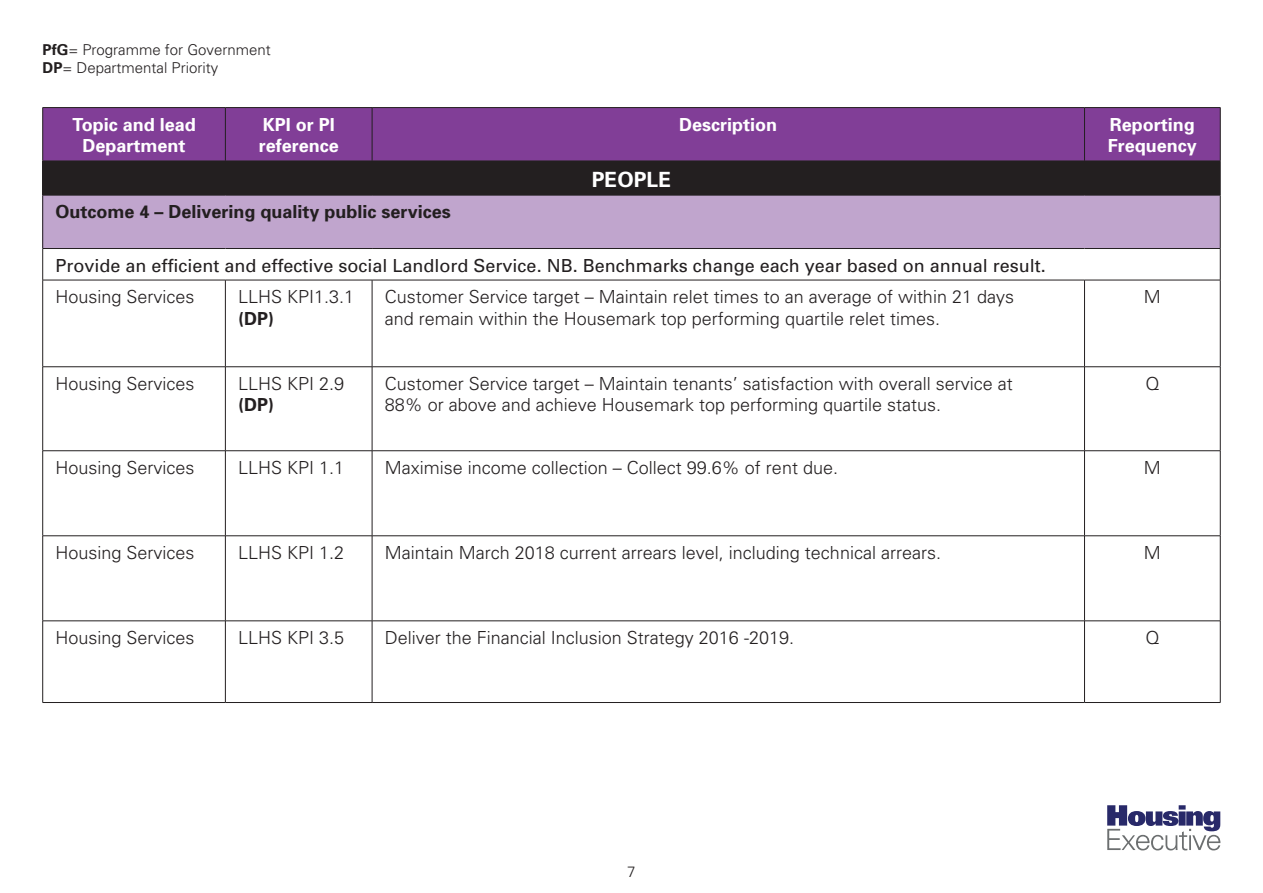
<style>
.page{position:relative;width:1263px;height:893px;background:#fff}
.page>*{position:absolute;margin:0;border:0;box-sizing:border-box;transform-origin:0 0}
.t1{font:700 21px "Univers";color:#fff}
.t2{font:300 18px "Univers";color:#231f20}
.t3{font:18px "Univers";color:#231f20}
.t4{font:700 18px/21.6px "Univers";color:#fff;text-align:center}
.t5{font:700 18px "Univers";color:#231f20}
.t6{font:300 15px "Univers";color:#231f20}
.s1{font-weight:700}
</style>
<div class="page">
<svg style="left:1107px;top:805px;width:113px;height:45px"></svg>
<div style="left:43px;top:108px;width:1177px;height:53px;background:#813e97"></div>
<div style="left:43px;top:161px;width:1177px;height:34px;background:#231f20"></div>
<div style="left:43px;top:195px;width:1177px;height:53px;background:#c0a5cd"></div>
<svg style="left:43px;top:281px;width:1177px;height:421px"></svg>
<hr style="left:43px;top:107px;width:182px;height:1px;background:#231f20">
<hr style="left:42px;top:108px;width:1px;height:53px;background:#231f20">
<hr style="left:225px;top:107px;width:147px;height:1px;background:#231f20">
<hr style="left:225px;top:108px;width:1px;height:53px;background:#231f20">
<hr style="left:372px;top:107px;width:712px;height:1px;background:#231f20">
<hr style="left:372px;top:108px;width:1px;height:53px;background:#231f20">
<hr style="left:1084px;top:107px;width:136px;height:1px;background:#231f20">
<hr style="left:1084px;top:108px;width:1px;height:53px;background:#231f20">
<hr style="left:1220px;top:108px;width:1px;height:53px;background:#231f20">
<hr style="left:42px;top:161px;width:1px;height:34px;background:#231f20">
<hr style="left:1220px;top:161px;width:1px;height:34px;background:#231f20">
<hr style="left:43px;top:195px;width:182px;height:1px;background:#231f20">
<hr style="left:42px;top:195px;width:1px;height:53px;background:#231f20">
<hr style="left:225px;top:195px;width:147px;height:1px;background:#231f20">
<hr style="left:372px;top:195px;width:712px;height:1px;background:#231f20">
<hr style="left:1084px;top:195px;width:136px;height:1px;background:#231f20">
<hr style="left:1220px;top:195px;width:1px;height:53px;background:#231f20">
<hr style="left:43px;top:248px;width:182px;height:1px;background:#231f20">
<hr style="left:42px;top:249px;width:1px;height:31px;background:#231f20">
<hr style="left:225px;top:248px;width:147px;height:1px;background:#231f20">
<hr style="left:372px;top:248px;width:712px;height:1px;background:#231f20">
<hr style="left:1084px;top:248px;width:136px;height:1px;background:#231f20">
<hr style="left:1220px;top:249px;width:1px;height:31px;background:#231f20">
<hr style="left:43px;top:280px;width:182px;height:1px;background:#231f20">
<hr style="left:42px;top:280px;width:1px;height:87px;background:#231f20">
<hr style="left:225px;top:280px;width:147px;height:1px;background:#231f20">
<hr style="left:225px;top:280px;width:1px;height:87px;background:#231f20">
<hr style="left:372px;top:280px;width:712px;height:1px;background:#231f20">
<hr style="left:372px;top:280px;width:1px;height:87px;background:#231f20">
<hr style="left:1084px;top:280px;width:136px;height:1px;background:#231f20">
<hr style="left:1084px;top:280px;width:1px;height:87px;background:#231f20">
<hr style="left:1220px;top:280px;width:1px;height:87px;background:#231f20">
<hr style="left:43px;top:366px;width:182px;height:1px;background:#231f20">
<hr style="left:42px;top:367px;width:1px;height:84px;background:#231f20">
<hr style="left:225px;top:366px;width:147px;height:1px;background:#231f20">
<hr style="left:225px;top:367px;width:1px;height:84px;background:#231f20">
<hr style="left:372px;top:366px;width:712px;height:1px;background:#231f20">
<hr style="left:372px;top:367px;width:1px;height:84px;background:#231f20">
<hr style="left:1084px;top:366px;width:136px;height:1px;background:#231f20">
<hr style="left:1084px;top:367px;width:1px;height:84px;background:#231f20">
<hr style="left:1220px;top:367px;width:1px;height:84px;background:#231f20">
<hr style="left:43px;top:450px;width:182px;height:1px;background:#231f20">
<hr style="left:42px;top:451px;width:1px;height:85px;background:#231f20">
<hr style="left:225px;top:450px;width:147px;height:1px;background:#231f20">
<hr style="left:225px;top:451px;width:1px;height:85px;background:#231f20">
<hr style="left:372px;top:450px;width:712px;height:1px;background:#231f20">
<hr style="left:372px;top:451px;width:1px;height:85px;background:#231f20">
<hr style="left:1084px;top:450px;width:136px;height:1px;background:#231f20">
<hr style="left:1084px;top:451px;width:1px;height:85px;background:#231f20">
<hr style="left:1220px;top:451px;width:1px;height:85px;background:#231f20">
<hr style="left:43px;top:535px;width:182px;height:1px;background:#231f20">
<hr style="left:42px;top:536px;width:1px;height:85px;background:#231f20">
<hr style="left:225px;top:535px;width:147px;height:1px;background:#231f20">
<hr style="left:225px;top:536px;width:1px;height:85px;background:#231f20">
<hr style="left:372px;top:535px;width:712px;height:1px;background:#231f20">
<hr style="left:372px;top:536px;width:1px;height:85px;background:#231f20">
<hr style="left:1084px;top:535px;width:136px;height:1px;background:#231f20">
<hr style="left:1084px;top:536px;width:1px;height:85px;background:#231f20">
<hr style="left:1220px;top:536px;width:1px;height:85px;background:#231f20">
<hr style="left:43px;top:621px;width:182px;height:1px;background:#231f20">
<hr style="left:42px;top:621px;width:1px;height:81px;background:#231f20">
<hr style="left:225px;top:621px;width:147px;height:1px;background:#231f20">
<hr style="left:225px;top:621px;width:1px;height:81px;background:#231f20">
<hr style="left:372px;top:621px;width:712px;height:1px;background:#231f20">
<hr style="left:372px;top:621px;width:1px;height:81px;background:#231f20">
<hr style="left:1084px;top:621px;width:136px;height:1px;background:#231f20">
<hr style="left:1084px;top:621px;width:1px;height:81px;background:#231f20">
<hr style="left:1220px;top:621px;width:1px;height:81px;background:#231f20">
<hr style="left:43px;top:702px;width:182px;height:1px;background:#231f20">
<hr style="left:225px;top:702px;width:147px;height:1px;background:#231f20">
<hr style="left:372px;top:702px;width:712px;height:1px;background:#231f20">
<hr style="left:1084px;top:702px;width:136px;height:1px;background:#231f20">
<p class="t6" style="left:43px;top:40px;width:230px"><span class="s1">PfG</span>= Programme for Government</p>
<p class="t6" style="left:43px;top:58px;width:177px"><span class="s1">DP</span>= Departmental Priority</p>
<p class="t4" style="left:72px;top:113px;width:125px">Topic and lead<br>Department</p>
<p class="t4" style="left:263px;top:113px;width:74px">KPI or PI</p>
<p class="t4" style="left:259px;top:135px;width:82px">reference</p>
<p class="t1" style="left:592px;top:166px;width:81px">PEOPLE</p>
<p class="t4" style="left:679px;top:113px;width:100px">Description</p>
<p class="t4" style="left:1110px;top:113px;width:87px">Reporting</p>
<p class="t4" style="left:1108px;top:135px;width:91px">Frequency</p>
<p class="t5" style="left:55px;top:200px;width:397px">Outcome 4 – Delivering quality public services</p>
<p class="t3" style="left:55px;top:254px;width:992px">Provide an efficient and effective social Landlord Service. NB. Benchmarks change each year based on annual result.</p>
<p class="t2" style="left:55px;top:286px;width:141px">Housing Services</p>
<p class="t2" style="left:238px;top:286px;width:118px">LLHS KPI1.3.1</p>
<p class="t5" style="left:238px;top:307px;width:37px">(DP)</p>
<p class="t2" style="left:385px;top:286px;width:631px">Customer Service target – Maintain relet times to an average of within 21 days</p>
<p class="t2" style="left:385px;top:307px;width:557px">and remain within the Housemark top performing quartile relet times.</p>
<p class="t2" style="left:1144px;top:286px;width:18px">M</p>
<p class="t2" style="left:55px;top:373px;width:141px">Housing Services</p>
<p class="t2" style="left:238px;top:373px;width:108px">LLHS KPI 2.9</p>
<p class="t5" style="left:238px;top:393px;width:37px">(DP)</p>
<p class="t2" style="left:385px;top:373px;width:630px">Customer Service target – Maintain tenants’ satisfaction with overall service at</p>
<p class="t2" style="left:385px;top:394px;width:558px">88% or above and achieve Housemark top performing quartile status.</p>
<p class="t2" style="left:1145px;top:373px;width:16px">Q</p>
<p class="t2" style="left:55px;top:457px;width:141px">Housing Services</p>
<p class="t2" style="left:238px;top:457px;width:108px">LLHS KPI 1.1</p>
<p class="t2" style="left:385px;top:457px;width:455px">Maximise income collection – Collect 99.6% of rent due.</p>
<p class="t2" style="left:1144px;top:457px;width:18px">M</p>
<p class="t2" style="left:55px;top:542px;width:141px">Housing Services</p>
<p class="t2" style="left:238px;top:542px;width:108px">LLHS KPI 1.2</p>
<p class="t2" style="left:385px;top:542px;width:558px">Maintain March 2018 current arrears level, including technical arrears.</p>
<p class="t2" style="left:1144px;top:542px;width:18px">M</p>
<p class="t2" style="left:55px;top:627px;width:141px">Housing Services</p>
<p class="t2" style="left:238px;top:627px;width:108px">LLHS KPI 3.5</p>
<p class="t2" style="left:385px;top:627px;width:411px">Deliver the Financial Inclusion Strategy 2016 -2019.</p>
<p class="t2" style="left:1145px;top:627px;width:16px">Q</p>
<p class="t6" style="left:627px;top:863px;width:10px">7</p>
</div>
